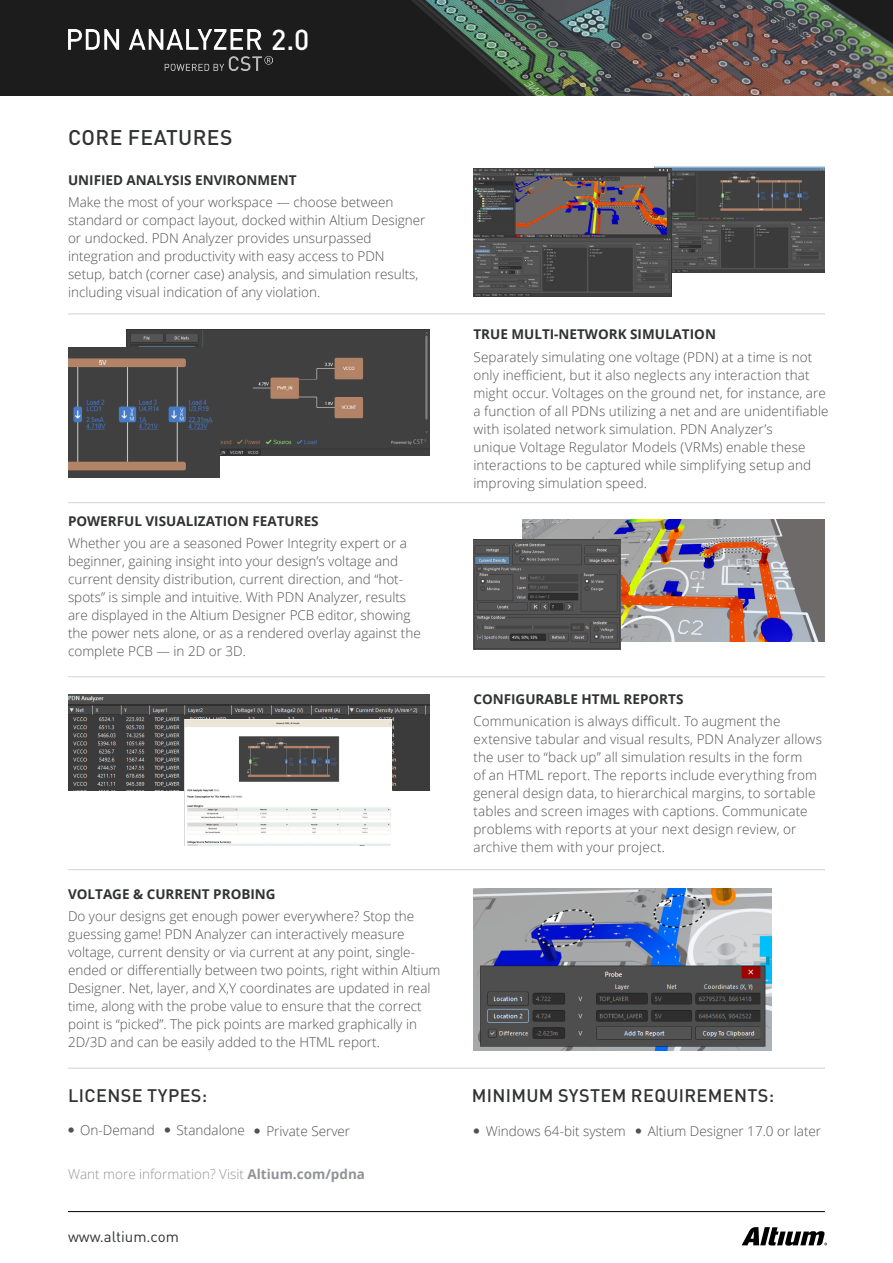
<style>
.page{position:relative;width:893px;height:1263px;background:#fff}
.page>*{position:absolute;margin:0;border:0;box-sizing:border-box;transform-origin:0 0}
.t1{font:500 28.5px "DIN Pro";color:#fff}
.t2{font:500 21px "DIN Pro";letter-spacing:.02em;color:#313232}
.t3{font:500 18px "DIN Pro";letter-spacing:.02em;color:#313232}
.t4{font:15px "DIN Pro";color:#313232}
.t5{font:300 13.5px/18px "Open Sans";color:#515151}
.t6{font:700 13.5px "Open Sans";color:#313232}
.t7{font:300 13.5px "Open Sans";color:#919396}
.s1{font-weight:700}
</style>
<div class="page">
<svg style="left:742px;top:1227px;width:85px;height:19px"></svg>
<img style="left:0;top:0;width:893px;height:96px">
<hr style="left:68px;top:1211px;width:757px;height:1px;background:#000">
<img style="left:68px;top:30px;width:205px;height:40px">
<img style="left:127px;top:329px;width:302px;height:127px">
<img style="left:68px;top:348px;width:151px;height:129px">
<img style="left:68px;top:695px;width:361px;height:95px">
<img style="left:184px;top:720px;width:207px;height:125px">
<img style="left:655px;top:166px;width:169px;height:107px">
<img style="left:473px;top:168px;width:199px;height:129px">
<img style="left:522px;top:520px;width:303px;height:121px">
<img style="left:473px;top:540px;width:148px;height:110px">
<img style="left:473px;top:889px;width:298px;height:161px">
<hr style="left:68px;top:314px;width:757px;height:1px;background:#d1d3d4">
<hr style="left:68px;top:502px;width:757px;height:1px;background:#d1d3d4">
<hr style="left:68px;top:676px;width:757px;height:1px;background:#d1d3d4">
<hr style="left:68px;top:869px;width:757px;height:1px;background:#d1d3d4">
<hr style="left:68px;top:1068px;width:757px;height:1px;background:#d1d3d4">
<h1 class="t1" style="left:271px;top:17px;width:40px">2.0</h1>
<h2 class="t2" style="left:68px;top:121px;width:166px">CORE FEATURES</h2>
<p class="t6" style="left:68px;top:170px;width:230px">UNIFIED ANALYSIS ENVIRONMENT</p>
<p class="t5" style="left:68px;top:193px;width:359px">Make the most of your workspace — choose between standard or compact layout, docked within Altium Designer or undocked. PDN Analyzer provides unsurpassed integration and productivity with easy access to PDN<br>setup, batch (corner case) analysis, and simulation results, including visual indication of any violation.</p>
<p class="t6" style="left:68px;top:511px;width:252px">POWERFUL VISUALIZATION FEATURES</p>
<p class="t5" style="left:68px;top:534px;width:354px">Whether you are a seasoned Power Integrity expert or a beginner, gaining insight into your design’s voltage and current density distribution, current direction, and “hot&shy;spots” is simple and intuitive. With PDN Analyzer, results are displayed in the Altium Designer PCB editor, showing the power nets alone, or as a rendered overlay against the complete PCB — in 2D or 3D.</p>
<p class="t6" style="left:68px;top:884px;width:209px">VOLTAGE &amp; CURRENT PROBING</p>
<p class="t5" style="left:68px;top:907px;width:374px">Do your designs get enough power everywhere? Stop the guessing game! PDN Analyzer can interactively measure voltage, current density or via current at any point, single&shy;ended or differentially between two points, right within Altium Designer. Net, layer, and X,Y coordinates are updated in real time, along with the probe value to ensure that the correct point is “picked”. The pick points are marked graphically in 2D/3D and can be easily added to the HTML report.</p>
<h3 class="t3" style="left:68px;top:1080px;width:141px">LICENSE TYPES:</h3>
<p class="t5" style="left:80px;top:1120px;width:76px">On-Demand</p>
<p class="t5" style="left:176px;top:1120px;width:70px">Standalone</p>
<p class="t5" style="left:266px;top:1122px;width:85px">Private Server</p>
<p class="t7" style="left:68px;top:1165px;width:298px">Want more information? Visit <span class="s1">Altium.com/pdna</span></p>
<p class="t4" style="left:68px;top:1226px;width:112px">www.altium.com</p>
<p class="t6" style="left:473px;top:325px;width:244px">TRUE MULTI-NETWORK SIMULATION</p>
<p class="t5" style="left:473px;top:347px;width:357px">Separately simulating one voltage (PDN) at a time is not only inefficient, but it also neglects any interaction that might occur. Voltages on the ground net, for instance, are a function of all PDNs utilizing a net and are unidentifiable with isolated network simulation. PDN Analyzer’s<br>unique Voltage Regulator Models (VRMs) enable these interactions to be captured while simplifying setup and improving simulation speed.</p>
<p class="t6" style="left:473px;top:689px;width:212px">CONFIGURABLE HTML REPORTS</p>
<p class="t5" style="left:473px;top:712px;width:350px">Communication is always difficult. To augment the extensive tabular and visual results, PDN Analyzer allows the user to “back up” all simulation results in the form<br>of an HTML report. The reports include everything from general design data, to hierarchical margins, to sortable tables and screen images with captions. Communicate problems with reports at your next design review, or archive them with your project.</p>
<h3 class="t3" style="left:472px;top:1080px;width:304px">MINIMUM SYSTEM REQUIREMENTS:</h3>
<p class="t5" style="left:486px;top:1122px;width:142px">Windows 64-bit system</p>
<p class="t5" style="left:648px;top:1122px;width:175px">Altium Designer 17.0 or later</p>
</div>
